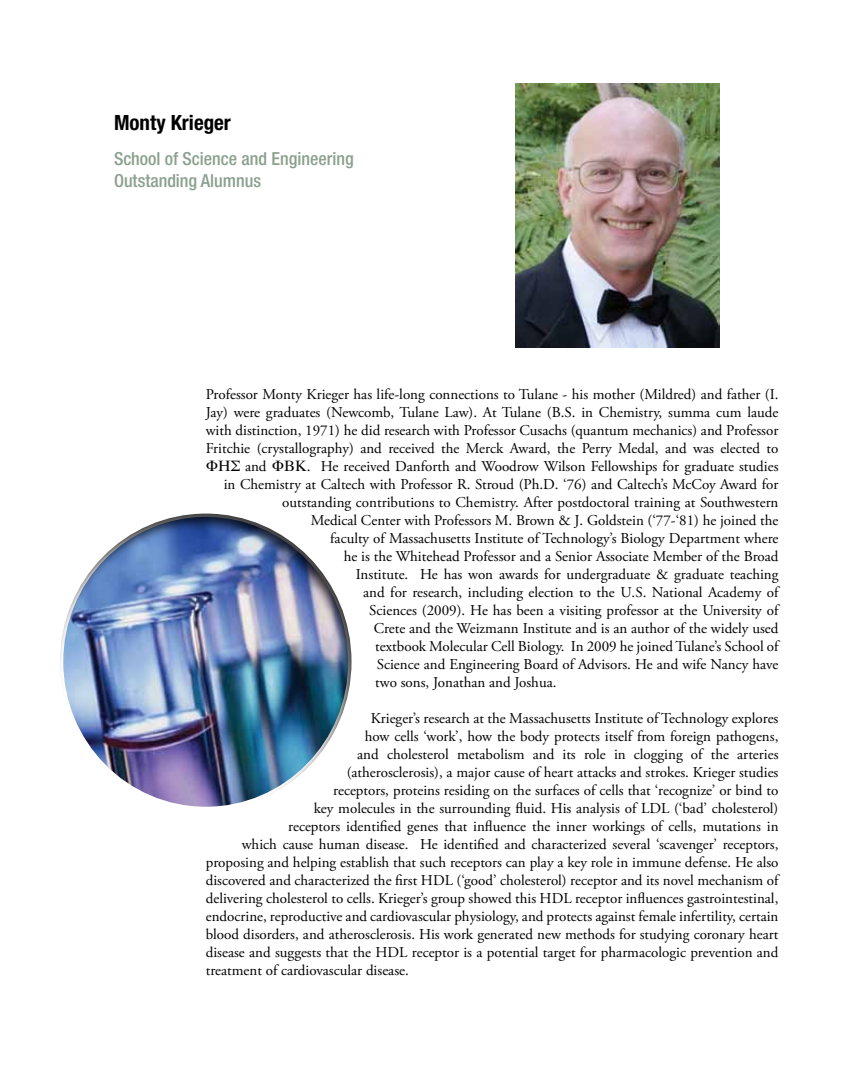
<style>
.page{position:relative;width:864px;height:1080px;background:#fff}
.page>*{position:absolute;margin:0;border:0;box-sizing:border-box;transform-origin:0 0}
.t1{font:700 condensed 21px "Helvetica Neue";color:#000}
.t2{font:500 condensed 18px/21.6px "Helvetica Neue";color:#8ba08e}
.t3{font:15px "Adobe Garamond Pro";color:#000}
.s1{font-family:"Times"}
</style>
<div class="page">
<div style="left:59px;top:512px;width:294px;height:299px;background:#000;opacity:.75"></div>
<img style="left:516px;top:84px;width:204px;height:264px">
<h1 class="t1" style="left:114px;top:110px;width:118px">Monty Krieger</h1>
<p class="t2" style="left:114px;top:148px;width:241px">School of Science and Engineering<br>Outstanding Alumnus</p>
<p class="t3" style="left:206px;top:386px;width:574px">Professor Monty Krieger has life-long connections to Tulane - his mother (Mildred) and father (I.</p>
<p class="t3" style="left:206px;top:404px;width:574px">Jay) were graduates (Newcomb, Tulane Law). At Tulane (B.S. in Chemistry, summa cum laude</p>
<p class="t3" style="left:206px;top:422px;width:574px">with distinction, 1971) he did research with Professor Cusachs (quantum mechanics) and Professor</p>
<p class="t3" style="left:206px;top:440px;width:574px">Fritchie (crystallography) and received the Merck Award, the Perry Medal, and was elected to</p>
<p class="t3" style="left:206px;top:458px;width:574px"><span class="s1">ΦΗΣ</span> and <span class="s1">ΦΒΚ</span>. He received Danforth and Woodrow Wilson Fellowships for graduate studies</p>
<p class="t3" style="left:224px;top:476px;width:556px">in Chemistry at Caltech with Professor R. Stroud (Ph.D. ‘76) and Caltech’s McCoy Award for</p>
<p class="t3" style="left:282px;top:494px;width:498px">outstanding contributions to Chemistry. After postdoctoral training at Southwestern</p>
<p class="t3" style="left:311px;top:512px;width:469px">Medical Center with Professors M. Brown &amp; J. Goldstein (‘77-‘81) he joined the</p>
<p class="t3" style="left:330px;top:530px;width:450px">faculty of Massachusetts Institute of Technology’s Biology Department where</p>
<p class="t3" style="left:344px;top:548px;width:436px">he is the Whitehead Professor and a Senior Associate Member of the Broad</p>
<p class="t3" style="left:356px;top:566px;width:424px">Institute. He has won awards for undergraduate &amp; graduate teaching</p>
<p class="t3" style="left:363px;top:584px;width:417px">and for research, including election to the U.S. National Academy of</p>
<p class="t3" style="left:369px;top:602px;width:411px">Sciences (2009). He has been a visiting professor at the University of</p>
<p class="t3" style="left:374px;top:620px;width:406px">Crete and the Weizmann Institute and is an author of the widely used</p>
<p class="t3" style="left:375px;top:638px;width:405px">textbook Molecular Cell Biology. In 2009 he joined Tulane’s School of</p>
<p class="t3" style="left:377px;top:656px;width:403px">Science and Engineering Board of Advisors. He and wife Nancy have</p>
<p class="t3" style="left:375px;top:674px;width:183px">two sons, Jonathan and Joshua.</p>
<p class="t3" style="left:371px;top:710px;width:409px">Krieger’s research at the Massachusetts Institute of Technology explores</p>
<p class="t3" style="left:365px;top:728px;width:415px">how cells ‘work’, how the body protects itself from foreign pathogens,</p>
<p class="t3" style="left:357px;top:746px;width:423px">and cholesterol metabolism and its role in clogging of the arteries</p>
<p class="t3" style="left:347px;top:764px;width:433px">(atherosclerosis), a major cause of heart attacks and strokes. Krieger studies</p>
<p class="t3" style="left:333px;top:782px;width:447px">receptors, proteins residing on the surfaces of cells that ‘recognize’ or bind to</p>
<p class="t3" style="left:314px;top:800px;width:466px">key molecules in the surrounding fluid. His analysis of LDL (‘bad’ cholesterol)</p>
<p class="t3" style="left:288px;top:818px;width:492px">receptors identified genes that influence the inner workings of cells, mutations in</p>
<p class="t3" style="left:242px;top:836px;width:538px">which cause human disease. He identified and characterized several ‘scavenger’ receptors,</p>
<p class="t3" style="left:206px;top:854px;width:574px">proposing and helping establish that such receptors can play a key role in immune defense. He also</p>
<p class="t3" style="left:206px;top:872px;width:574px">discovered and characterized the first HDL (‘good’ cholesterol) receptor and its novel mechanism of</p>
<p class="t3" style="left:206px;top:890px;width:574px">delivering cholesterol to cells. Krieger’s group showed this HDL receptor influences gastrointestinal,</p>
<p class="t3" style="left:206px;top:908px;width:574px">endocrine, reproductive and cardiovascular physiology, and protects against female infertility, certain</p>
<p class="t3" style="left:206px;top:926px;width:574px">blood disorders, and atherosclerosis. His work generated new methods for studying coronary heart</p>
<p class="t3" style="left:206px;top:944px;width:574px">disease and suggests that the HDL receptor is a potential target for pharmacologic prevention and</p>
<p class="t3" style="left:206px;top:962px;width:205px">treatment of cardiovascular disease.</p>
</div>
